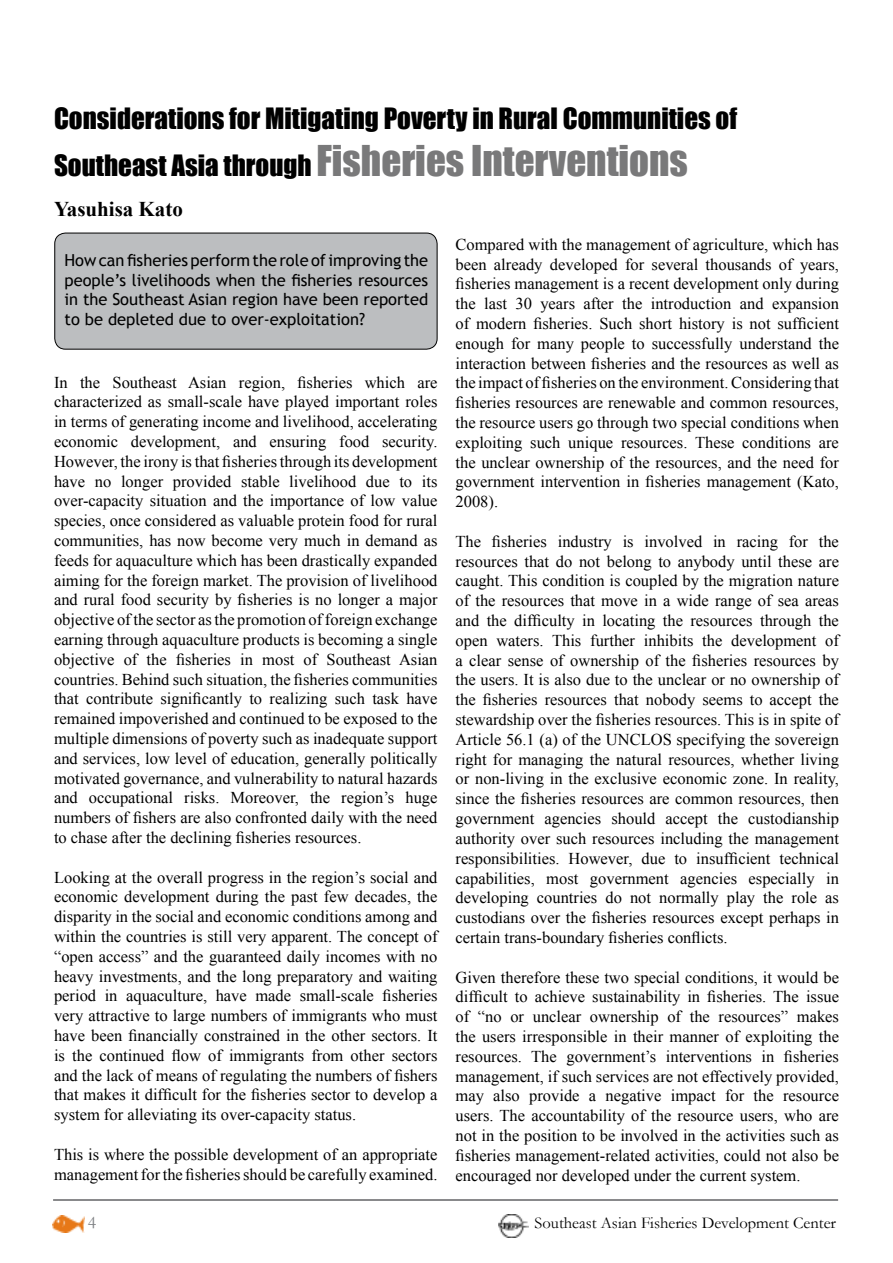
<style>
.page{position:relative;width:893px;height:1263px;background:#fff}
.page>*{position:absolute;margin:0;border:0;box-sizing:border-box;transform-origin:0 0}
.t1{font:39px "Impact";color:#79797a}
.t2{font:27px "Impact";color:#000}
.t3{font:700 21px "Times New Roman";color:#000}
.t4{font:18px "Garamond";color:#808285}
.t5{font:16.5px/19.8px "Times New Roman";color:#000;text-align:justify}
.t6{font:16.5px/19.8px "Trebuchet MS";color:#000;text-align:justify}
.t7{font:16.5px "Garamond";color:#000}
.s1{font-size:27px;color:#000}
</style>
<div class="page">
<img style="left:53px;top:1216px;width:32px;height:16px">
<img style="left:498px;top:1215px;width:31px;height:22px">
<hr style="left:53px;top:1199px;width:785px;height:2px;background:#636466">
<div style="left:55px;top:233px;width:382px;height:116px;background:#bcbec0;border-radius:11px"></div>
<div style="left:54px;top:233px;width:383px;height:117px;border:1px solid #000;border-radius:11px"></div>
<h2 class="t2" style="left:54px;top:98px;width:685px">Considerations for Mitigating Poverty in Rural Communities of</h2>
<h1 class="t1" style="left:54px;top:131px;width:635px"><span class="s1">Southeast Asia through</span> Fisheries Interventions</h1>
<p class="t3" style="left:54px;top:194px;width:130px">Yasuhisa Kato</p>
<p class="t6" style="left:64px;top:250px;width:365px">How can fisheries perform the role of improving the people’s livelihoods when the fisheries resources in the Southeast Asian region have been reported to be depleted due to over-exploitation?</p>
<p class="t5" style="left:455px;top:234px;width:385px">Compared with the management of agriculture, which has been already developed for several thousands of years, fisheries management is a recent development only during the last 30 years after the introduction and expansion of modern fisheries. Such short history is not sufficient enough for many people to successfully understand the interaction between fisheries and the resources as well as the impact of fisheries on the environment. Considering that fisheries resources are renewable and common resources, the resource users go through two special conditions when exploiting such unique resources. These conditions are the unclear ownership of the resources, and the need for government intervention in fisheries management (Kato, 2008).</p>
<p class="t5" style="left:455px;top:531px;width:385px">The fisheries industry is involved in racing for the resources that do not belong to anybody until these are caught. This condition is coupled by the migration nature of the resources that move in a wide range of sea areas and the difficulty in locating the resources through the open waters. This further inhibits the development of a clear sense of ownership of the fisheries resources by the users. It is also due to the unclear or no ownership of the fisheries resources that nobody seems to accept the stewardship over the fisheries resources. This is in spite of Article 56.1 (a) of the UNCLOS specifying the sovereign right for managing the natural resources, whether living or non-living in the exclusive economic zone. In reality, since the fisheries resources are common resources, then government agencies should accept the custodianship authority over such resources including the management responsibilities. However, due to insufficient technical capabilities, most government agencies especially in developing countries do not normally play the role as custodians over the fisheries resources except perhaps in certain trans-boundary fisheries conflicts.</p>
<p class="t5" style="left:455px;top:967px;width:385px">Given therefore these two special conditions, it would be difficult to achieve sustainability in fisheries. The issue of “no or unclear ownership of the resources” makes the users irresponsible in their manner of exploiting the resources. The government’s interventions in fisheries management, if such services are not effectively provided, may also provide a negative impact for the resource users. The accountability of the resource users, who are not in the position to be involved in the activities such as fisheries management-related activities, could not also be encouraged nor developed under the current system.</p>
<p class="t5" style="left:54px;top:372px;width:385px">In the Southeast Asian region, fisheries which are characterized as small-scale have played important roles in terms of generating income and livelihood, accelerating economic development, and ensuring food security.<br>However, the irony is that fisheries through its development have no longer provided stable livelihood due to its over-capacity situation and the importance of low value species, once considered as valuable protein food for rural communities, has now become very much in demand as feeds for aquaculture which has been drastically expanded aiming for the foreign market. The provision of livelihood and rural food security by fisheries is no longer a major objective of the sector as the promotion of foreign exchange earning through aquaculture products is becoming a single objective of the fisheries in most of Southeast Asian countries. Behind such situation, the fisheries communities that contribute significantly to realizing such task have remained impoverished and continued to be exposed to the multiple dimensions of poverty such as inadequate support and services, low level of education, generally politically motivated governance, and vulnerability to natural hazards and occupational risks. Moreover, the region’s huge numbers of fishers are also confronted daily with the need to chase after the declining fisheries resources.</p>
<p class="t5" style="left:54px;top:867px;width:385px">Looking at the overall progress in the region’s social and economic development during the past few decades, the disparity in the social and economic conditions among and within the countries is still very apparent. The concept of “open access” and the guaranteed daily incomes with no heavy investments, and the long preparatory and waiting period in aquaculture, have made small-scale fisheries very attractive to large numbers of immigrants who must have been financially constrained in the other sectors. It is the continued flow of immigrants from other sectors and the lack of means of regulating the numbers of fishers that makes it difficult for the fisheries sector to develop a system for alleviating its over-capacity status.</p>
<p class="t5" style="left:54px;top:1144px;width:385px">This is where the possible development of an appropriate management for the fisheries should be carefully examined.</p>
<p class="t4" style="left:88px;top:1210px;width:10px">4</p>
<p class="t7" style="left:535px;top:1211px;width:303px">Southeast Asian Fisheries Development Center</p>
</div>
